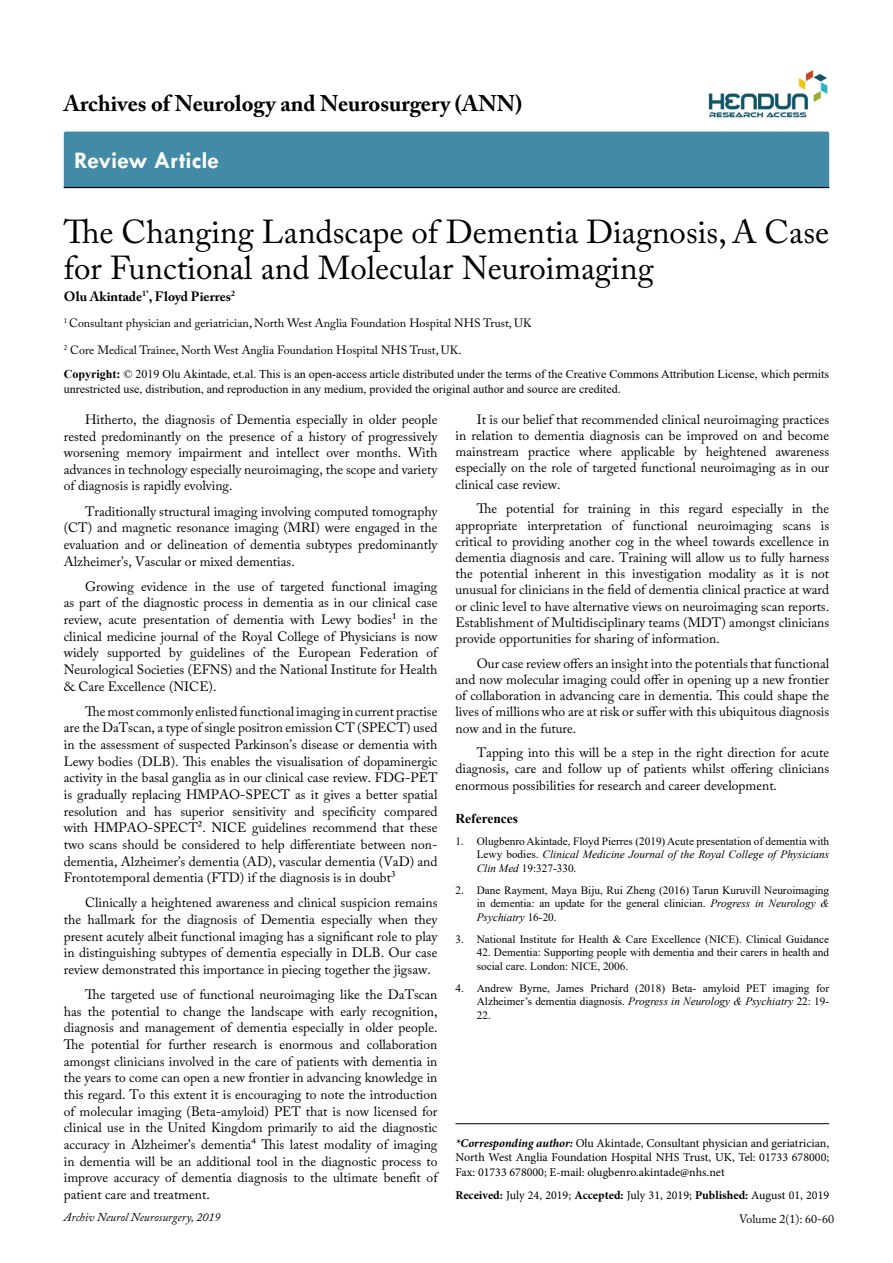
<style>
.page{position:relative;width:893px;height:1263px;background:#fff}
.page>*{position:absolute;margin:0;border:0;box-sizing:border-box;transform-origin:0 0}
.t1{font:33px/36.3px "Adobe Caslon Pro";color:#000}
.t2{font:700 24px "Tw Cen";color:#fff}
.t3{font:700 22.5px "Adobe Caslon Pro";color:#000}
.t4{font:13.5px/16.6px "Adobe Caslon Pro";color:#000;text-align:justify}
.t5{font:700 13.5px "Adobe Caslon Pro";color:#000}
.t6{font:700 13.5px "Times New Roman";color:#000}
.t7{font:12px/14.4px "Minion Pro";color:#000;text-align:justify}
.t8{font:12px/14.4px "Times New Roman";color:#000}
.t9{font:12px "Adobe Caslon Pro";color:#000}
.t10{font:italic 12px "Adobe Caslon Pro";color:#000}
.t11{font:11.25px/13.5px "Times New Roman";color:#000;text-align:justify}
.s1{font-weight:700}
.s2{font-style:italic}
.s3{font-weight:700;font-style:italic}
</style>
<div class="page">
<div style="left:64px;top:132px;width:765px;height:55px;background:#428aa6"></div>
<hr style="left:64px;top:187px;width:765px;height:1px;background:#000">
<img style="left:708px;top:70px;width:120px;height:48px">
<hr style="left:455px;top:1123px;width:374px;height:1px;background:#000">
<h3 class="t3" style="left:64px;top:90px;width:460px">Archives of Neurology and Neurosurgery (ANN)</h3>
<h2 class="t2" style="left:74px;top:146px;width:146px">Review Article</h2>
<h1 class="t1" style="left:64px;top:213px;width:767px">The Changing Landscape of Dementia Diagnosis, A Case for Functional and Molecular Neuroimaging</h1>
<p class="t5" style="left:64px;top:288px;width:173px">Olu Akintade<sup>1*</sup>, Floyd Pierres<sup>2</sup></p>
<p class="t9" style="left:64px;top:316px;width:469px"><sup>1</sup> Consultant physician and geriatrician, North West Anglia Foundation Hospital NHS Trust, UK</p>
<p class="t9" style="left:64px;top:342px;width:399px"><sup>2</sup> Core Medical Trainee, North West Anglia Foundation Hospital NHS Trust, UK.</p>
<p class="t8" style="left:64px;top:367px;width:767px"><span class="s1">Copyright:</span> © 2019 Olu Akintade, et.al. This is an open-access article distributed under the terms of the Creative Commons Attribution License, which permits unrestricted use, distribution, and reproduction in any medium, provided the original author and source are credited.</p>
<p class="t4" style="left:455px;top:411px;width:375px;line-height:16.2px;text-indent:21px">It is our belief that recommended clinical neuroimaging practices in relation to dementia diagnosis can be improved on and become mainstream practice where applicable by heightened awareness especially on the role of targeted functional neuroimaging as in our clinical case review.</p>
<p class="t4" style="left:455px;top:501px;width:375px;line-height:16.2px;text-indent:21px">The potential for training in this regard especially in the appropriate interpretation of functional neuroimaging scans is critical to providing another cog in the wheel towards excellence in dementia diagnosis and care. Training will allow us to fully harness the potential inherent in this investigation modality as it is not unusual for clinicians in the field of dementia clinical practice at ward or clinic level to have alternative views on neuroimaging scan reports.<br>Establishment of Multidisciplinary teams (MDT) amongst clinicians provide opportunities for sharing of information.</p>
<p class="t4" style="left:455px;top:655px;width:375px;line-height:16.2px;text-indent:21px">Our case review offers an insight into the potentials that functional and now molecular imaging could offer in opening up a new frontier of collaboration in advancing care in dementia. This could shape the lives of millions who are at risk or suffer with this ubiquitous diagnosis now and in the future.</p>
<p class="t4" style="left:455px;top:744px;width:375px;line-height:16.2px;text-indent:21px">Tapping into this will be a step in the right direction for acute diagnosis, care and follow up of patients whilst offering clinicians enormous possibilities for research and career development.</p>
<p class="t6" style="left:455px;top:809px;width:64px">References</p>
<p class="t11" style="left:477px;top:834px;width:354px;text-indent:-21px">1. Olugbenro Akintade, Floyd Pierres (2019) Acute presentation of dementia with Lewy bodies. <span class="s2">Clinical Medicine Journal of the Royal College of Physicians Clin Med</span> 19:327-330.</p>
<p class="t11" style="left:477px;top:883px;width:354px;text-indent:-21px">2. Dane Rayment, Maya Biju, Rui Zheng (2016) Tarun Kuruvill Neuroimaging in dementia: an update for the general clinician. <span class="s2">Progress in Neurology &amp; Psychiatry</span> 16-20.</p>
<p class="t11" style="left:455px;top:932px;width:375px">3. National Institute for Health &amp; Care Excellence (NICE). Clinical Guidance</p>
<p class="t11" style="left:477px;top:945px;width:354px">42. Dementia: Supporting people with dementia and their carers in health and social care. London: NICE, 2006.</p>
<p class="t11" style="left:477px;top:981px;width:354px;text-indent:-21px">4. Andrew Byrne, James Prichard (2018) Beta- amyloid PET imaging for Alzheimer’s dementia diagnosis. <span class="s2">Progress in Neurology &amp; Psychiatry</span> 22: 19- 22.</p>
<p class="t4" style="left:64px;top:411px;width:375px;text-indent:21px">Hitherto, the diagnosis of Dementia especially in older people rested predominantly on the presence of a history of progressively worsening memory impairment and intellect over months. With advances in technology especially neuroimaging, the scope and variety of diagnosis is rapidly evolving.</p>
<p class="t4" style="left:64px;top:503px;width:375px;text-indent:21px">Traditionally structural imaging involving computed tomography (CT) and magnetic resonance imaging (MRI) were engaged in the evaluation and or delineation of dementia subtypes predominantly Alzheimer’s, Vascular or mixed dementias.</p>
<p class="t4" style="left:64px;top:578px;width:375px;text-indent:21px">Growing evidence in the use of targeted functional imaging as part of the diagnostic process in dementia as in our clinical case review, acute presentation of dementia with Lewy bodies¹ in the clinical medicine journal of the Royal College of Physicians is now widely supported by guidelines of the European Federation of Neurological Societies (EFNS) and the National Institute for Health &amp; Care Excellence (NICE).</p>
<p class="t4" style="left:64px;top:703px;width:375px;text-indent:21px">The most commonly enlisted functional imaging in current practise are the DaTscan, a type of single positron emission CT (SPECT) used in the assessment of suspected Parkinson’s disease or dementia with Lewy bodies (DLB). This enables the visualisation of dopaminergic activity in the basal ganglia as in our clinical case review. FDG-PET is gradually replacing HMPAO-SPECT as it gives a better spatial resolution and has superior sensitivity and specificity compared with HMPAO-SPECT². NICE guidelines recommend that these two scans should be considered to help differentiate between non&shy;dementia, Alzheimer’s dementia (AD), vascular dementia (VaD) and Frontotemporal dementia (FTD) if the diagnosis is in doubt³</p>
<p class="t4" style="left:64px;top:894px;width:375px;text-indent:21px">Clinically a heightened awareness and clinical suspicion remains the hallmark for the diagnosis of Dementia especially when they present acutely albeit functional imaging has a significant role to play in distinguishing subtypes of dementia especially in DLB. Our case review demonstrated this importance in piecing together the jigsaw.</p>
<p class="t4" style="left:64px;top:986px;width:375px;text-indent:21px">The targeted use of functional neuroimaging like the DaTscan has the potential to change the landscape with early recognition, diagnosis and management of dementia especially in older people.<br>The potential for further research is enormous and collaboration amongst clinicians involved in the care of patients with dementia in the years to come can open a new frontier in advancing knowledge in this regard. To this extent it is encouraging to note the introduction of molecular imaging (Beta-amyloid) PET that is now licensed for clinical use in the United Kingdom primarily to aid the diagnostic accuracy in Alzheimer’s dementia⁴ This latest modality of imaging in dementia will be an additional tool in the diagnostic process to improve accuracy of dementia diagnosis to the ultimate benefit of patient care and treatment.</p>
<p class="t7" style="left:455px;top:1136px;width:375px"><span class="s3">*Corresponding author:</span> Olu Akintade, Consultant physician and geriatrician, North West Anglia Foundation Hospital NHS Trust, UK, Tel: 01733 678000; Fax: 01733 678000; E-mail: olugbenro.akintade@nhs.net</p>
<p class="t7" style="left:455px;top:1187px;width:375px"><span class="s1">Received:</span> July 24, 2019; <span class="s1">Accepted:</span> July 31, 2019; <span class="s1">Published:</span> August 01, 2019</p>
<p class="t10" style="left:64px;top:1210px;width:158px">Archiv Neurol Neurosurgery, 2019</p>
<p class="t9" style="left:739px;top:1212px;width:96px">Volume 2(1): 60-60</p>
</div>
